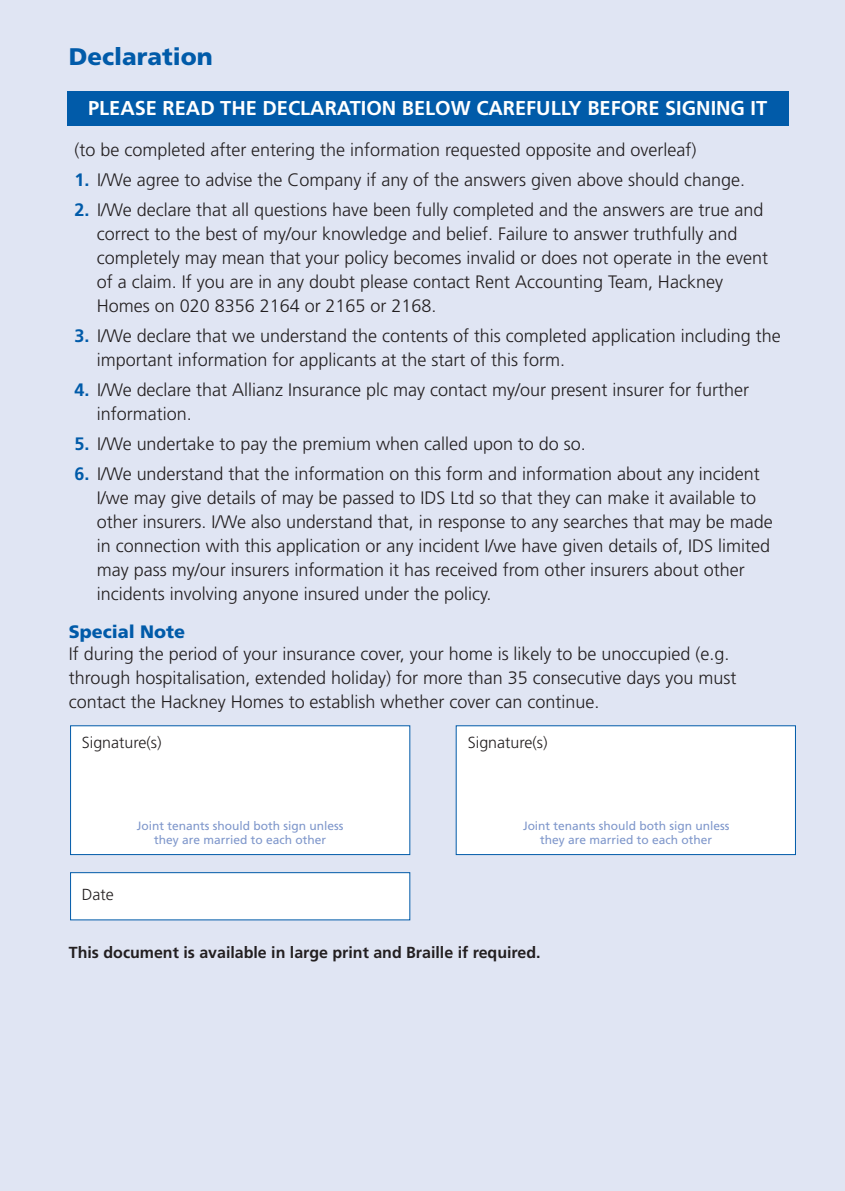
<style>
.page{position:relative;width:845px;height:1191px;background:#fff}
.page>*{position:absolute;margin:0;border:0;box-sizing:border-box;transform-origin:0 0}
.t1{font:900 24px "Frutiger";color:#015ba9}
.t2{font:700 20px "Frutiger";color:#fff}
.t3{font:300 18px/24px "Frutiger";color:#231f20}
.t4{font:900 18px "Frutiger";color:#015ba9}
.t5{font:700 16px "Frutiger";color:#231f20}
.t6{font:300 16px "Frutiger";color:#231f20}
.t7{font:12px/14px "Frutiger";color:#7f97cb;text-align:center}
.s1{font-weight:700;color:#015ba9}
</style>
<div class="page">
<div style="left:0;top:0;width:27px;height:1191px;background:#e0e5f3"></div>
<div style="left:11px;top:0;width:834px;height:1191px;background:#e0e5f3"></div>
<div style="left:67px;top:91px;width:721px;height:35px;background:#015ba9"></div>
<div style="left:71px;top:873px;width:338px;height:46px;background:#fff"></div>
<div style="left:70px;top:872px;width:340px;height:48px;border:1px solid #015ba9"></div>
<div style="left:457px;top:726px;width:338px;height:128px;background:#fff"></div>
<div style="left:456px;top:725px;width:340px;height:130px;border:1px solid #015ba9"></div>
<div style="left:71px;top:726px;width:338px;height:128px;background:#fff"></div>
<div style="left:70px;top:725px;width:340px;height:130px;border:1px solid #015ba9"></div>
<h1 class="t1" style="left:69px;top:47px;width:145px">Declaration</h1>
<p class="t2" style="left:88px;top:100px;width:680px">PLEASE READ THE DECLARATION BELOW CAREFULLY BEFORE SIGNING IT</p>
<p class="t3" style="left:75px;top:139px;width:623px">(to be completed after entering the information requested opposite and overleaf)</p>
<p class="t3" style="left:75px;top:169px;width:672px"><span class="s1">1.</span> I/We agree to advise the Company if any of the answers given above should change.</p>
<p class="t3" style="left:97px;top:199px;width:673px;text-indent:-22px"><span class="s1">2.</span> I/We declare that all questions have been fully completed and the answers are true and correct to the best of my/our knowledge and belief. Failure to answer truthfully and completely may mean that your policy becomes invalid or does not operate in the event of a claim. If you are in any doubt please contact Rent Accounting Team, Hackney Homes on 020 8356 2164 or 2165 or 2168.</p>
<p class="t3" style="left:97px;top:325px;width:685px;text-indent:-22px"><span class="s1">3.</span> I/We declare that we understand the contents of this completed application including the important information for applicants at the start of this form.</p>
<p class="t3" style="left:97px;top:379px;width:653px;text-indent:-22px"><span class="s1">4.</span> I/We declare that Allianz Insurance plc may contact my/our present insurer for further information.</p>
<p class="t3" style="left:74px;top:433px;width:513px"><span class="s1">5.</span> I/We undertake to pay the premium when called upon to do so.</p>
<p class="t3" style="left:97px;top:463px;width:677px;text-indent:-22px"><span class="s1">6.</span> I/We understand that the information on this form and information about any incident I/we may give details of may be passed to IDS Ltd so that they can make it available to other insurers. I/We also understand that, in response to any searches that may be made in connection with this application or any incident I/we have given details of, IDS limited may pass my/our insurers information it has received from other insurers about other incidents involving anyone insured under the policy.</p>
<p class="t4" style="left:69px;top:624px;width:118px">Special Note</p>
<p class="t3" style="left:69px;top:643px;width:669px">If during the period of your insurance cover, your home is likely to be unoccupied (e.g. through hospitalisation, extended holiday) for more than 35 consecutive days you must contact the Hackney Homes to establish whether cover can continue.</p>
<p class="t6" style="left:82px;top:736px;width:81px">Signature(s)</p>
<p class="t6" style="left:468px;top:736px;width:81px">Signature(s)</p>
<p class="t6" style="left:82px;top:888px;width:33px">Date</p>
<p class="t7" style="left:137px;top:819px;width:208px">Joint tenants should both sign unless they are married to each other</p>
<p class="t7" style="left:523px;top:819px;width:208px">Joint tenants should both sign unless they are married to each other</p>
<p class="t5" style="left:69px;top:945px;width:473px">This document is available in large print and Braille if required.</p>
</div>
